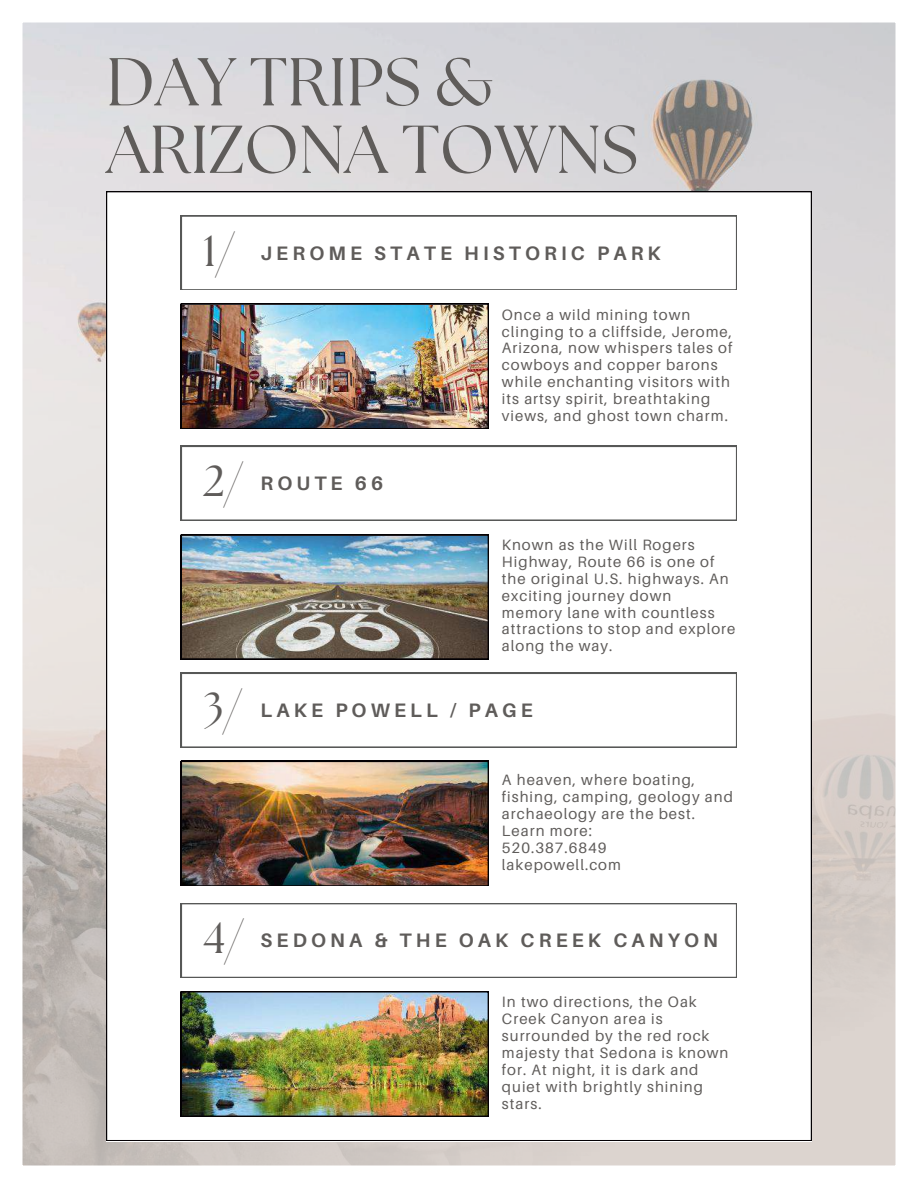
<style>
.page{position:relative;width:918px;height:1188px;background:#fff}
.page>*{position:absolute;margin:0;border:0;box-sizing:border-box;transform-origin:0 0}
.t1{font:67.5px/67.5px "The Seasons";color:#5f5c5a}
.t2{font:43.5px "The Seasons";color:#5f5c5a}
.t3{font:700 19.5px "Aileron";letter-spacing:.215em;color:#5f5c5a}
.t4{font:15px/16.8px "Aileron";letter-spacing:.065em;color:#5f5c5a}
</style>
<div class="page">
<img style="left:22px;top:22px;width:874px;height:1144px">
<h1 class="t1" style="left:106px;top:48px;width:534px">DAY TRIPS &amp;<br>ARIZONA TOWNS</h1>
<h2 class="t2" style="left:203px;top:222px;width:32px">1/</h2>
<h2 class="t2" style="left:203px;top:452px;width:40px">2/</h2>
<h2 class="t2" style="left:203px;top:679px;width:39px">3/</h2>
<h3 class="t3" style="left:261px;top:242px;width:402px">JEROME STATE HISTORIC PARK</h3>
<h3 class="t3" style="left:261px;top:472px;width:124px">ROUTE 66</h3>
<p class="t4" style="left:502px;top:306px;width:232px">Once a wild mining town clinging to a cliffside, Jerome,<br>Arizona, now whispers tales of cowboys and copper barons while enchanting visitors with its artsy spirit, breathtaking views, and ghost town charm.</p>
<p class="t4" style="left:502px;top:537px;width:235px">Known as the Will Rogers<br>Highway, Route 66 is one of the original U.S. highways. An exciting journey down memory lane with countless attractions to stop and explore along the way.</p>
<h3 class="t3" style="left:261px;top:699px;width:274px">LAKE POWELL / PAGE</h3>
<p class="t4" style="left:502px;top:772px;width:233px">A heaven, where boating, fishing, camping, geology and archaeology are the best.<br>Learn more:<br>520.387.6849<br>lakepowell.com</p>
<h2 class="t2" style="left:203px;top:909px;width:41px">4/</h2>
<h3 class="t3" style="left:261px;top:930px;width:459px">SEDONA &amp; THE OAK CREEK CANYON</h3>
<p class="t4" style="left:502px;top:994px;width:228px">In two directions, the Oak<br>Creek Canyon area is surrounded by the red rock majesty that Sedona is known for. At night, it is dark and quiet with brightly shining stars.</p>
</div>
